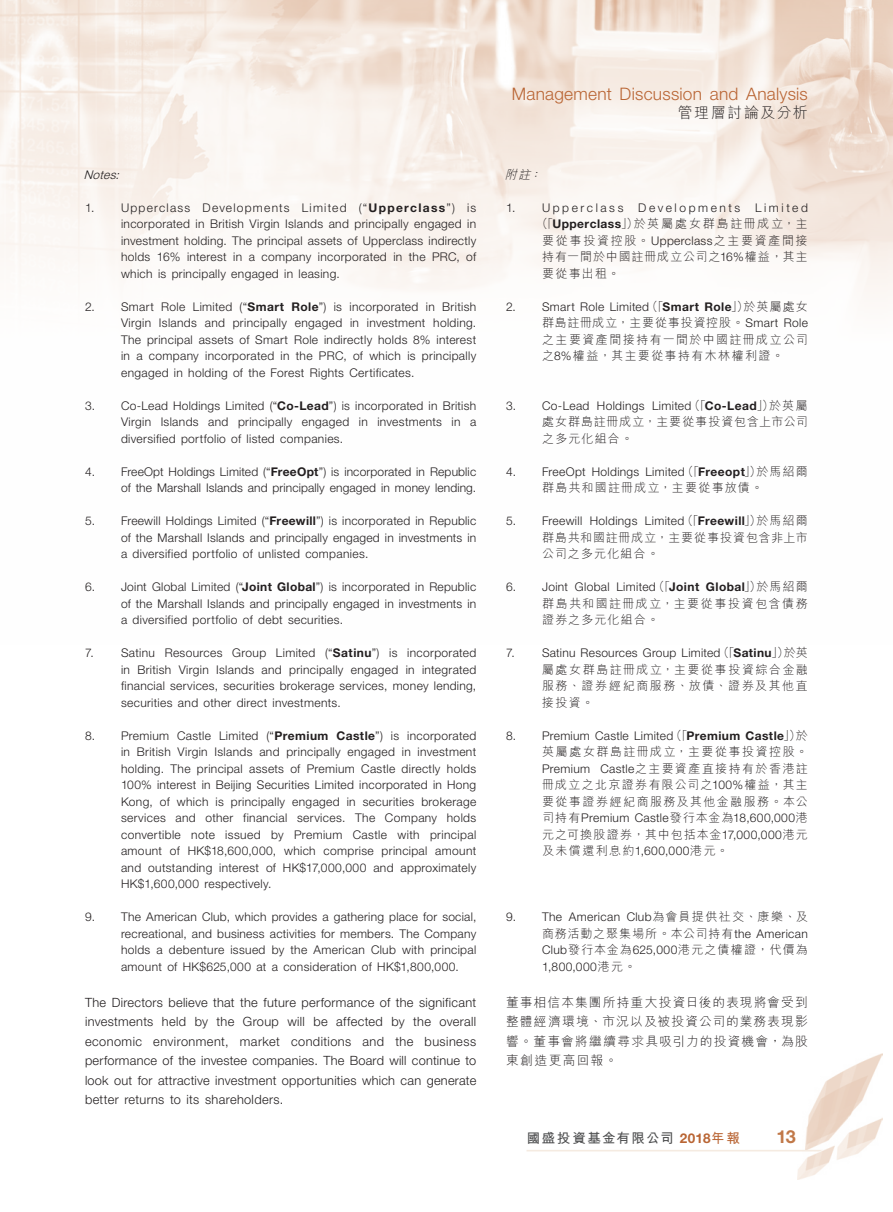
<style>
.page{position:relative;width:893px;height:1212px;background:#fff}
.page>*{position:absolute;margin:0;border:0;box-sizing:border-box;transform-origin:0 0}
.t1{font:700 18px "Helvetica Neue LT Std";color:#c17848}
.t2{font:300 17.25px "Helvetica Neue LT Std";letter-spacing:.015em;color:#b96534}
.t3{font:300 15px "M Hei HK";letter-spacing:.095em;color:#231f20}
.t4{font:700 13.5px "M Hei HK";letter-spacing:.105em;color:#4b4c4d}
._11_P0{font:300 12.75px/19.5px "Helvetica Neue LT Std";letter-spacing:.025em;color:#231f20;text-align:justify}
._01_Body_Text{font:300 12.75px/19.5px "M Hei HK";letter-spacing:.09em;color:#231f20;text-align:justify}
._21_IN0__Note{font:300 12px/16.5px "Helvetica Neue LT Std";letter-spacing:.03em;color:#231f20;text-align:justify}
._21_IN0__Note-2{font:300 12px/16.5px "M Hei HK";letter-spacing:.11em;color:#231f20;text-align:justify}
._21_IN0__Note-3{font:300 12px/16.5px "Helvetica Neue LT Std";letter-spacing:.01em;color:#231f20;text-align:right}
._21_IN0__Note-4{font:300 12px "M Hei HK";letter-spacing:.15em;color:#231f20}
._21_IN0__Note-5{font:300 12px "Helvetica Neue LT Std";letter-spacing:.215em;color:#231f20}
._21_IN0__Note-6{font:300 12px "M Hei HK";letter-spacing:.075em;color:#231f20}
._21_IN0__Note-7{font:italic 300 12px "Helvetica Neue LT Std";color:#231f20}
._21_IN0__Note-8{font:italic 300 12px "M Hei HK";color:#231f20}
.s1{font-weight:700}
.s2{font-family:"Helvetica Neue LT Std";font-weight:700}
.s3{font-family:"Helvetica Neue LT Std"}
.s4{font-family:"M Hei HK"}
.s5{font-family:"Helvetica Neue LT Std";color:#b96534}
.s6{color:#b96534}
</style>
<div class="page">
<img style="left:0;top:0;width:893px;height:298px">
<img style="left:797px;top:1053px;width:85px;height:126px">
<svg style="left:526px;top:1150px;width:297px;height:1px"></svg>
<p class="_21_IN0__Note-7" style="left:84px;top:167px;width:40px">Notes:</p>
<p class="_21_IN0__Note" style="left:121px;top:199px;width:357px;text-indent:-36px">1. Upperclass Developments Limited (“<span class="s1">Upperclass</span>”) is incorporated in British Virgin Islands and principally engaged in investment holding. The principal assets of Upperclass indirectly holds 16% interest in a company incorporated in the PRC, of which is principally engaged in leasing.</p>
<p class="_21_IN0__Note" style="left:121px;top:298px;width:357px;text-indent:-36px">2. Smart Role Limited (“<span class="s1">Smart Role</span>”) is incorporated in British Virgin Islands and principally engaged in investment holding.<br>The principal assets of Smart Role indirectly holds 8% interest in a company incorporated in the PRC, of which is principally engaged in holding of the Forest Rights Certificates.</p>
<p class="_21_IN0__Note" style="left:121px;top:397px;width:357px;text-indent:-36px">3. Co-Lead Holdings Limited (“<span class="s1">Co-Lead</span>”) is incorporated in British Virgin Islands and principally engaged in investments in a diversified portfolio of listed companies.</p>
<p class="_21_IN0__Note-3" style="left:85px;top:463px;width:393px">4. FreeOpt Holdings Limited (“<span class="s1">FreeOpt</span>”) is incorporated in Republic of the Marshall Islands and principally engaged in money lending.</p>
<p class="_21_IN0__Note" style="left:121px;top:512px;width:357px;text-indent:-36px">5. Freewill Holdings Limited (“<span class="s1">Freewill</span>”) is incorporated in Republic of the Marshall Islands and principally engaged in investments in a diversified portfolio of unlisted companies.</p>
<p class="_21_IN0__Note" style="left:121px;top:578px;width:357px;text-indent:-36px">6. Joint Global Limited (“<span class="s1">Joint Global</span>”) is incorporated in Republic of the Marshall Islands and principally engaged in investments in a diversified portfolio of debt securities.</p>
<p class="_21_IN0__Note" style="left:121px;top:644px;width:357px;text-indent:-36px">7. Satinu Resources Group Limited (“<span class="s1">Satinu</span>”) is incorporated in British Virgin Islands and principally engaged in integrated financial services, securities brokerage services, money lending, securities and other direct investments.</p>
<p class="_21_IN0__Note" style="left:121px;top:727px;width:357px;text-indent:-36px">8. Premium Castle Limited (“<span class="s1">Premium Castle</span>”) is incorporated in British Virgin Islands and principally engaged in investment holding. The principal assets of Premium Castle directly holds 100% interest in Beijing Securities Limited incorporated in Hong Kong, of which is principally engaged in securities brokerage services and other financial services. The Company holds convertible note issued by Premium Castle with principal amount of HK$18,600,000, which comprise principal amount and outstanding interest of HK$17,000,000 and approximately HK$1,600,000 respectively.</p>
<p class="_21_IN0__Note" style="left:121px;top:908px;width:357px;text-indent:-36px">9. The American Club, which provides a gathering place for social, recreational, and business activities for members. The Company holds a debenture issued by the American Club with principal amount of HK$625,000 at a consideration of HK$1,800,000.</p>
<p class="_11_P0" style="left:85px;top:992px;width:393px">The Directors believe that the future performance of the significant investments held by the Group will be affected by the overall economic environment, market conditions and the business performance of the investee companies. The Board will continue to look out for attractive investment opportunities which can generate better returns to its shareholders.</p>
<h2 class="t2" style="left:512px;top:83px;width:298px">Management Discussion and Analysis</h2>
<p class="t3" style="left:678px;top:105px;width:132px">管理層討論及分析</p>
<p class="_21_IN0__Note-8" style="left:505px;top:168px;width:41px">附註：</p>
<p class="_21_IN0__Note-5" style="left:506px;top:200px;width:303px">1. Upperclass Developments Limited</p>
<p class="_21_IN0__Note-4" style="left:536px;top:218px;width:273px">（「<span class="s2">Upperclass</span>」）於英屬處女群島註冊成立，主</p>
<p class="_21_IN0__Note-4" style="left:542px;top:234px;width:267px">要從事投資控股。<span class="s3">Upperclass</span>之主要資產間接</p>
<p class="_21_IN0__Note-6" style="left:542px;top:251px;width:267px">持有一間於中國註冊成立公司之<span class="s3">16%</span>權益，其主</p>
<p class="_21_IN0__Note-2" style="left:542px;top:265px;width:79px">要從事出租。</p>
<p class="_21_IN0__Note-2" style="left:542px;top:298px;width:267px;text-indent:-36px"><span class="s3">2. Smart Role Limited</span>（「<span class="s2">Smart Role</span>」）於英屬處女群島註冊成立，主要從事投資控股。<span class="s3">Smart Role</span>之主要資產間接持有一間於中國註冊成立公司之<span class="s3">8%</span>權益，其主要從事持有木林權利證。</p>
<p class="_21_IN0__Note-2" style="left:542px;top:397px;width:267px;text-indent:-36px"><span class="s3">3. Co-Lead Holdings Limited</span>（「<span class="s2">Co-Lead</span>」）於英屬處女群島註冊成立，主要從事投資包含上市公司之多元化組合。</p>
<p class="_21_IN0__Note-2" style="left:542px;top:463px;width:267px;text-indent:-36px"><span class="s3">4. FreeOpt Holdings Limited</span>（「<span class="s2">Freeopt</span>」）於馬紹爾群島共和國註冊成立，主要從事放債。</p>
<p class="_21_IN0__Note-2" style="left:542px;top:512px;width:267px;text-indent:-36px"><span class="s3">5. Freewill Holdings Limited</span>（「<span class="s2">Freewill</span>」）於馬紹爾群島共和國註冊成立，主要從事投資包含非上市公司之多元化組合。</p>
<p class="_21_IN0__Note-2" style="left:542px;top:578px;width:267px;text-indent:-36px"><span class="s3">6. Joint Global Limited</span>（「<span class="s2">Joint Global</span>」）於馬紹爾群島共和國註冊成立，主要從事投資包含債務證券之多元化組合。</p>
<p class="_21_IN0__Note-2" style="left:542px;top:644px;width:267px;text-indent:-36px"><span class="s3">7. Satinu Resources Group Limited</span>（「<span class="s2">Satinu</span>」）於英屬處女群島註冊成立，主要從事投資綜合金融服務、證券經紀商服務、放債、證券及其他直接投資。</p>
<p class="_21_IN0__Note-2" style="left:542px;top:727px;width:267px;text-indent:-36px"><span class="s3">8. Premium Castle Limited</span>（「<span class="s2">Premium Castle</span>」）於英屬處女群島註冊成立，主要從事投資控股。<span class="s3">Premium Castle</span>之主要資產直接持有於香港註冊成立之北京證券有限公司之<span class="s3">100%</span>權益，其主要從事證券經紀商服務及其他金融服務。本公司持有<span class="s3">Premium Castle</span>發行本金為<span class="s3">18,600,000</span>港元之可換股證券，其中包括本金<span class="s3">17,000,000</span>港元及未償還利息約<span class="s3">1,600,000</span>港元。</p>
<p class="_21_IN0__Note" style="left:542px;top:908px;width:267px;text-indent:-36px">9. The American Club<span class="s4">為會員提供社交、康樂、及商務活動之聚集場所。本公司持有</span>the American Club<span class="s4">發行本金為</span>625,000<span class="s4">港元之債權證，代價為</span>1,800,000<span class="s4">港元。</span></p>
<p class="_01_Body_Text" style="left:506px;top:992px;width:303px">董事相信本集團所持重大投資日後的表現將會受到整體經濟環境、市況以及被投資公司的業務表現影響。董事會將繼續尋求具吸引力的投資機會，為股東創造更高回報。</p>
<p class="t4" style="left:527px;top:1128px;width:214px">國盛投資基金有限公司 <span class="s5">2018</span><span class="s6">年報</span></p>
<h1 class="t1" style="left:776px;top:1125px;width:21px">13</h1>
</div>
